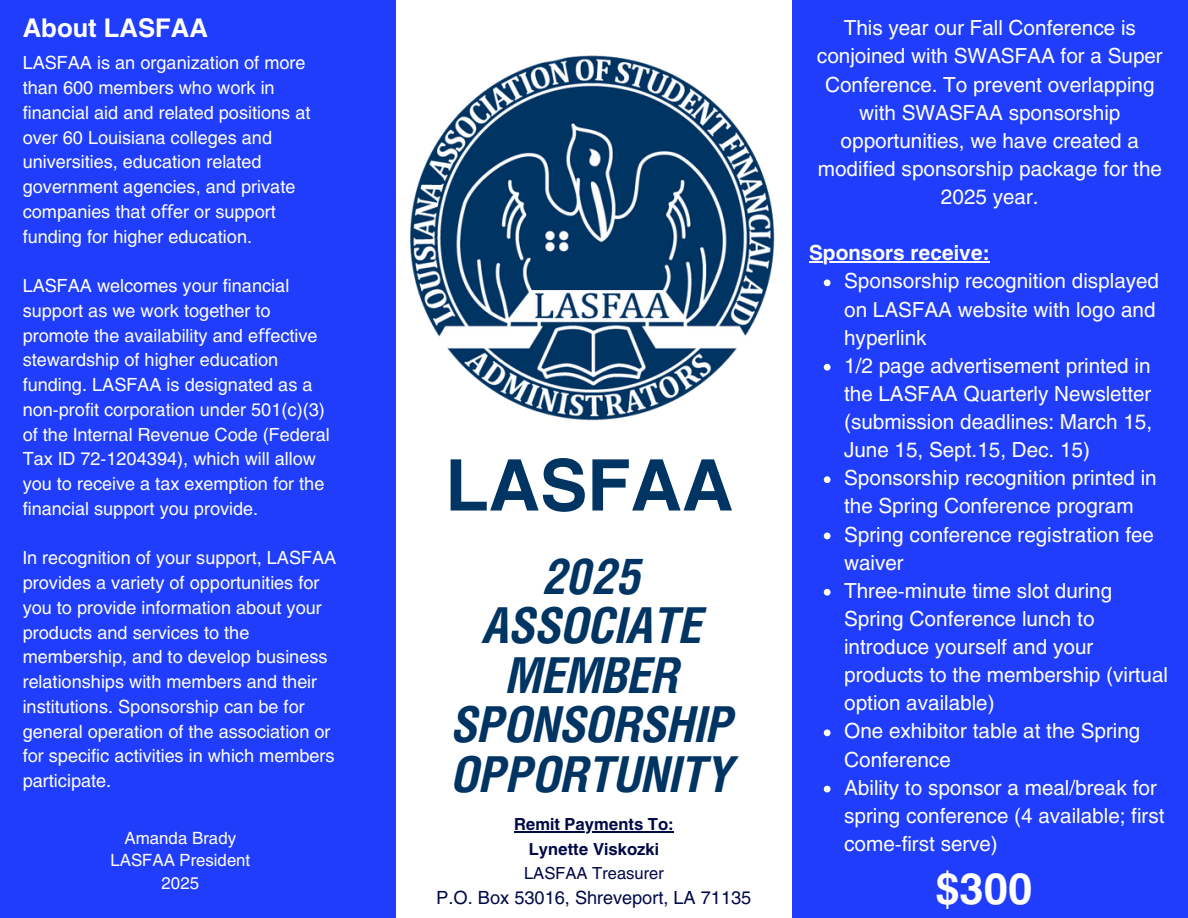
<style>
.page{position:relative;width:1188px;height:918px;background:#1f3dfa}
.page>*{position:absolute;margin:0;border:0;box-sizing:border-box;transform-origin:0 0}
.t1{font:700 70.35px "Helios";color:#003462}
.t2{font:italic 700 49.5px/49.5px "Helios Cond";color:#003462;text-align:center}
.t3{font:700 43.05px "Helios";color:#fff}
.t4{font:700 25.5px "Helios";color:#fff}
.t5{font:20.55px/28.2px "Helios";color:#fff}
.t6{font:700 20.55px "Helios";color:#fff}
.t7{font:18px/24.8px "Helios";color:#fff}
.t8{font:18px "Helios";color:#000a47}
.t9{font:16.65px "Helios";color:#fff}
.t10{font:700 16.5px "Helios";color:#000a47}
.t11{font:16.5px "Helios";color:#000a47}
.s1{font-family:"Noto Sans"}
</style>
<div class="page">
<div style="left:396px;top:0;width:396px;height:918px;background:#fff"></div>
<img style="left:411px;top:55px;width:364px;height:366px">
<svg style="left:809px;top:261px;width:14px;height:2px"></svg>
<hr style="left:823px;top:261px;width:167px;height:2px;background:#fff">
<svg style="left:824px;top:279px;width:7px;height:7px"></svg>
<svg style="left:824px;top:364px;width:7px;height:7px"></svg>
<svg style="left:824px;top:476px;width:7px;height:7px"></svg>
<svg style="left:824px;top:533px;width:7px;height:6px"></svg>
<svg style="left:824px;top:589px;width:7px;height:7px"></svg>
<svg style="left:824px;top:729px;width:7px;height:7px"></svg>
<svg style="left:824px;top:786px;width:7px;height:6px"></svg>
<hr style="left:514px;top:831px;width:160px;height:1px;background:#000a47">
<h4 class="t4" style="left:23px;top:11px;width:187px">About LASFAA</h4>
<p class="t7" style="left:23px;top:50px;width:289px">LASFAA is an organization of more than 600 members who work in financial aid and related positions at over 60 Louisiana colleges and universities, education related government agencies, and private companies that o<span class="s1">ff</span>er or support funding for higher education.</p>
<p class="t7" style="left:23px;top:273px;width:309px">LASFAA welcomes your financial support as we work together to promote the availability and e<span class="s1">ff</span>ective stewardship of higher education funding. LASFAA is designated as a non<span class="s1">‐</span>profit corporation under 501(c)(3) of the Internal Revenue Code (Federal Tax ID 72<span class="s1">‐</span>1204394), which will allow you to receive a tax exemption for the financial support you provide.</p>
<p class="t7" style="left:23px;top:545px;width:315px">In recognition of your support, LASFAA provides a variety of opportunities for you to provide information about your products and services to the membership, and to develop business relationships with members and their institutions. Sponsorship can be for general operation of the association or for specific activities in which members participate.</p>
<p class="t9" style="left:125px;top:827px;width:113px">Amanda Brady</p>
<p class="t9" style="left:111px;top:850px;width:141px">LASFAA President</p>
<p class="t9" style="left:162px;top:872px;width:39px">2025</p>
<p class="t1" style="left:446px;top:441px;width:289px">LASFAA</p>
<p class="t2" style="left:453px;top:551px;width:283px">2025<br>ASSOCIATE<br>MEMBER<br>SPONSORSHIP<br>OPPORTUNITY</p>
<p class="t10" style="left:514px;top:814px;width:161px">Remit Payments To:</p>
<p class="t10" style="left:529px;top:839px;width:132px">Lynette Viskozki</p>
<p class="t11" style="left:524px;top:862px;width:141px">LASFAA Treasurer</p>
<p class="t8" style="left:437px;top:887px;width:316px">P.O. Box 53016, Shreveport, LA 71135</p>
<h1 class="t5" style="left:817px;top:13px;width:347px;text-align:center">This year our Fall Conference is conjoined with SWASFAA for a Super<br>Conference. To prevent overlapping with SWASFAA sponsorship opportunities, we have created a modified sponsorship package for the<br>2025 year.</h1>
<h2 class="t6" style="left:809px;top:240px;width:182px">Sponsors receive:</h2>
<p class="t5" style="left:844px;top:266px;width:317px">Sponsorship recognition displayed</p>
<p class="t5" style="left:844px;top:295px;width:313px">on LASFAA website with logo and hyperlink<br>1/2 page advertisement printed in</p>
<p class="t5" style="left:844px;top:379px;width:314px">the LASFAA Quarterly Newsletter (submission deadlines: March 15,<br>June 15, Sept.15, Dec. 15)<br>Sponsorship recognition printed in</p>
<p class="t5" style="left:844px;top:491px;width:311px">the Spring Conference program<br>Spring conference registration fee</p>
<h6 class="t5" style="left:844px;top:548px;width:270px">waiver<br>Three-minute time slot during</h6>
<h5 class="t5" style="left:844px;top:604px;width:325px">Spring Conference lunch to introduce yourself and your products to the membership (virtual option available)<br>One exhibitor table at the Spring</h5>
<p class="t5" style="left:844px;top:745px;width:314px">Conference<br>Ability to sponsor a meal/break for</p>
<p class="t5" style="left:844px;top:801px;width:322px">spring conference (4 available; first come-first serve)</p>
<p class="t3" style="left:935px;top:861px;width:98px">$300</p>
</div>
